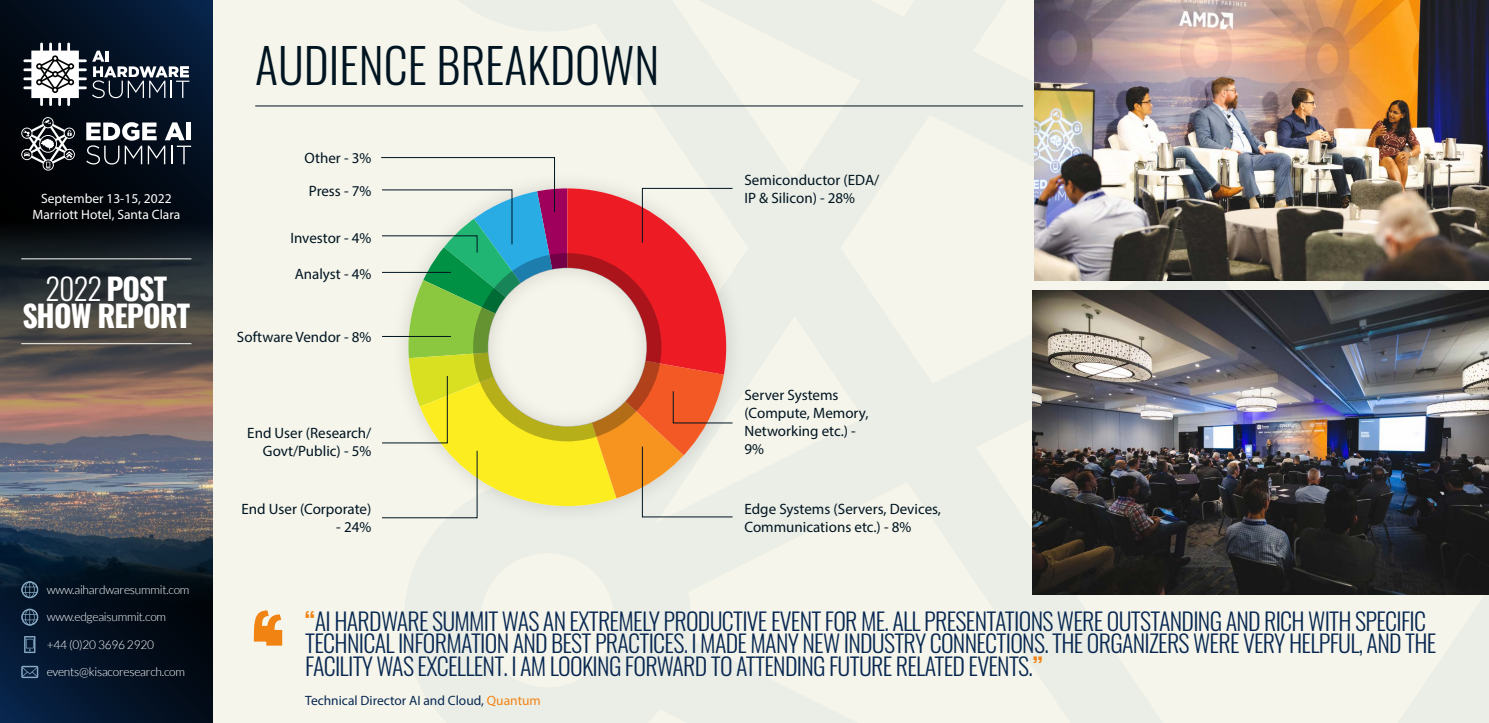
<style>
.page{position:relative;width:1489px;height:723px;background:#fff}
.page>*{position:absolute;margin:0;border:0;box-sizing:border-box;transform-origin:0 0}
.t1{font:300 48px "Oswald";color:#001421}
.t2{font:700 30px/27px "Oswald";letter-spacing:-.03em;color:#fff;text-align:center}
.t3{font:300 24px/22.5px "Oswald";letter-spacing:-.03em;color:#082852}
.t4{font:15px/18px "Myriad Pro";color:#001421}
.t5{font:13.5px/16.2px "Myriad Pro";color:#fff;text-align:center}
.t6{font:13.5px "Myriad Pro";color:#082852}
.t7{font:300 12px "Lato";letter-spacing:-.02em;color:#fff}
.s1{font-weight:300}
.s2{font-weight:700;color:#f18313}
.s3{color:#f18313}
</style>
<div class="page">
<div style="left:0;top:0;width:1488px;height:723px;background:#f5f5eb"></div>
<svg style="left:0;top:0;width:213px;height:723px;background:#030f20"></svg>
<img style="left:0;top:205px;width:213px;height:401px">
<hr style="left:21px;top:259px;width:170px;height:1px;background:#fafaf5">
<hr style="left:21px;top:343px;width:170px;height:1px;background:#fafaf5">
<svg style="left:21px;top:609px;width:17px;height:17px"></svg>
<svg style="left:21px;top:581px;width:17px;height:17px"></svg>
<svg style="left:24px;top:636px;width:11px;height:17px"></svg>
<svg style="left:21px;top:666px;width:17px;height:12px"></svg>
<svg style="left:23px;top:43px;width:166px;height:63px;background:#505964"></svg>
<svg style="left:86px;top:122px;width:105px;height:43px;background:#535962"></svg>
<svg style="left:21px;top:117px;width:54px;height:54px;background:#474a4e"></svg>
<hr style="left:255px;top:106px;width:768px;height:1px;background:#001421">
<svg style="left:254px;top:610px;width:28px;height:35px"></svg>
<div style="left:389px;top:169px;width:356px;height:356px;background:#ebeee6"></div>
<svg style="left:381px;top:157px;width:352px;height:361px"></svg>
<img style="left:1034px;top:0;width:454px;height:281px">
<img style="left:1032px;top:290px;width:456px;height:304px">
<p class="t5" style="left:32px;top:190px;width:149px">September 13-15, 2022<br>Marriott Hotel, Santa Clara</p>
<p class="t2" style="left:23px;top:272px;width:169px"><span class="s1">2022</span> POST<br>SHOW REPORT</p>
<p class="t7" style="left:47px;top:583px;width:144px">www.aihardwaresummit.com</p>
<p class="t7" style="left:47px;top:610px;width:121px">www.edgeaisummit.com</p>
<p class="t7" style="left:47px;top:638px;width:109px">+44 (0)20 3696 2920</p>
<p class="t7" style="left:47px;top:665px;width:140px">events@kisacoresearch.com</p>
<h1 class="t1" style="left:255px;top:23px;width:406px">AUDIENCE BREAKDOWN</h1>
<p class="t4" style="left:304px;top:149px;width:68px">Other - 3%</p>
<p class="t4" style="left:309px;top:182px;width:64px">Press - 7%</p>
<p class="t4" style="left:290px;top:228px;width:82px">Investor - 4%</p>
<p class="t4" style="left:295px;top:264px;width:78px">Analyst - 4%</p>
<p class="t4" style="left:237px;top:328px;width:136px">Software Vendor - 8%</p>
<p class="t4" style="left:247px;top:424px;width:126px;text-align:right">End User (Research/<br>Govt/Public) - 5%</p>
<p class="t4" style="left:241px;top:499px;width:131px">End User (Corporate)</p>
<p class="t4" style="left:336px;top:517px;width:37px">- 24%</p>
<p class="t4" style="left:744px;top:171px;width:136px">Semiconductor (EDA/<br>IP &amp; Silicon) - 28%</p>
<p class="t4" style="left:744px;top:385px;width:125px">Server Systems (Compute, Memory,<br>Networking etc.) -<br>9%</p>
<p class="t4" style="left:744px;top:499px;width:198px">Edge Systems (Servers, Devices,<br>Communications etc.) - 8%</p>
<p class="t3" style="left:305px;top:607px;width:1132px"><span class="s2">“</span>AI HARDWARE SUMMIT WAS AN EXTREMELY PRODUCTIVE EVENT FOR ME. ALL PRESENTATIONS WERE OUTSTANDING AND RICH WITH SPECIFIC<br>TECHNICAL INFORMATION AND BEST PRACTICES. I MADE MANY NEW INDUSTRY CONNECTIONS. THE ORGANIZERS WERE VERY HELPFUL, AND THE<br>FACILITY WAS EXCELLENT. I AM LOOKING FORWARD TO ATTENDING FUTURE RELATED EVENTS.<span class="s2">”</span></p>
<p class="t6" style="left:305px;top:692px;width:237px">Technical Director AI and Cloud, <span class="s3">Quantum</span></p>
</div>
